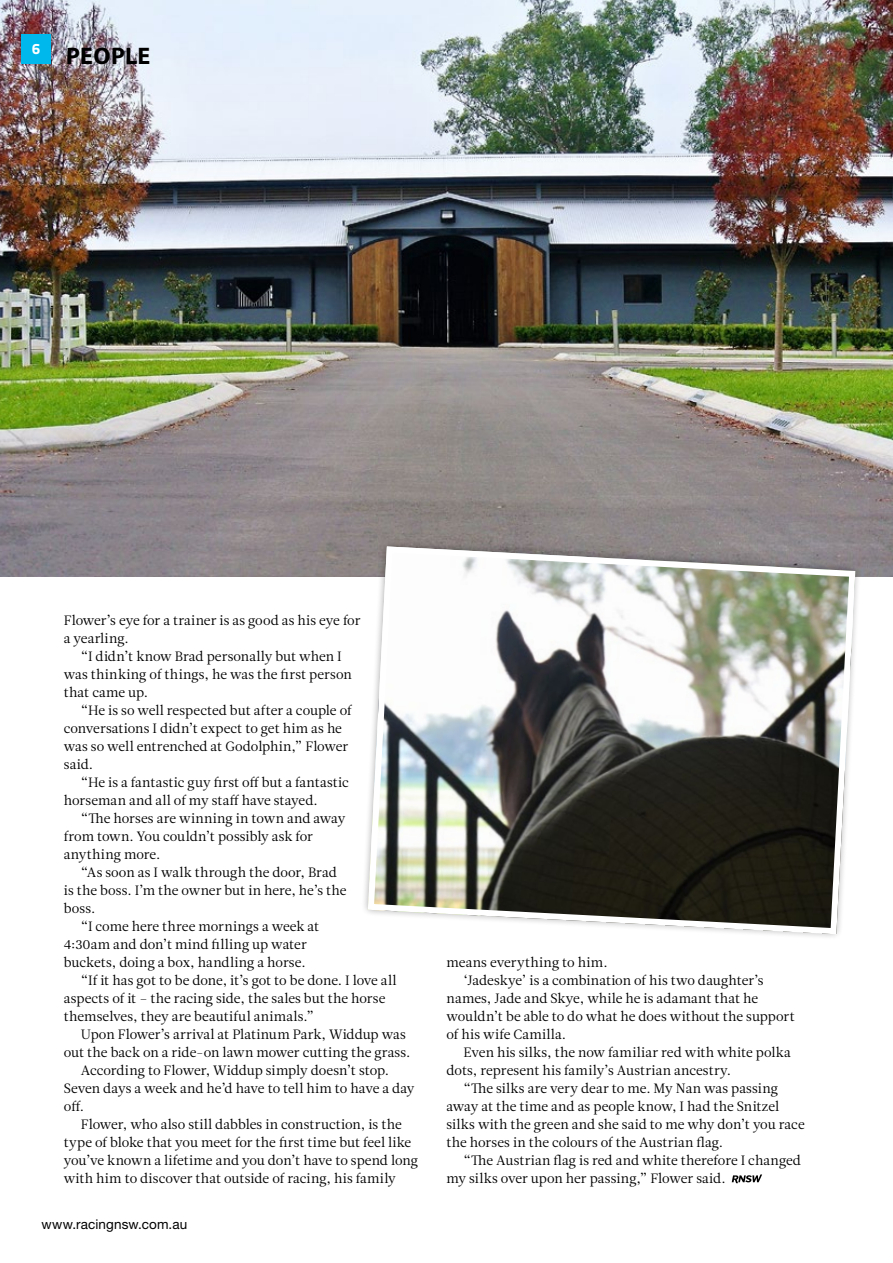
<style>
.page{position:relative;width:893px;height:1263px;background:#fff}
.page>*{position:absolute;margin:0;border:0;box-sizing:border-box;transform-origin:0 0}
.t1{font:700 24px "Myriad Pro";letter-spacing:.01em;color:#000}
.t2{font:15px "Titillium Text 14 L 999 wt";color:#fff}
.t3{font:13.5px/18px "Leitura News Roman 1";color:#000}
.t4{font:13.5px "Helvetica Neue LT Std";letter-spacing:.01em;color:#000}
.t5{font:13.5px "Leitura News Roman 1";letter-spacing:.02em;color:#000}
</style>
<div class="page">
<img style="left:0;top:0;width:893px;height:577px">
<svg style="left:732px;top:1174px;width:30px;height:9px"></svg>
<div style="left:21px;top:34px;width:30px;height:30px;background:#00b8ec"></div>
<svg style="left:360px;top:538px;width:503px;height:369px"></svg>
<img style="left:365px;top:543px;width:493px;height:394px">
<p class="t2" style="left:32px;top:40px;width:9px">6</p>
<h1 class="t1" style="left:66px;top:40px;width:86px">PEOPLE</h1>
<p class="t3" style="left:64px;top:612px;width:298px">Flower’s eye for a trainer is as good as his eye for a yearling.</p>
<p class="t3" style="left:64px;top:648px;width:290px;text-indent:17px">“I didn’t know Brad personally but when I was thinking of things, he was the first person that came up.</p>
<p class="t3" style="left:64px;top:702px;width:289px;text-indent:17px">“He is so well respected but after a couple of conversations I didn’t expect to get him as he was so well entrenched at Godolphin,” Flower said.</p>
<p class="t3" style="left:64px;top:774px;width:287px;text-indent:17px">“He is a fantastic guy first off but a fantastic horseman and all of my staff have stayed.</p>
<p class="t3" style="left:64px;top:810px;width:283px;text-indent:17px">“The horses are winning in town and away from town. You couldn’t possibly ask for anything more.</p>
<p class="t3" style="left:81px;top:864px;width:258px">“As soon as I walk through the door, Brad</p>
<p class="t3" style="left:64px;top:882px;width:284px">is the boss. I’m the owner but in here, he’s the</p>
<p class="t3" style="left:64px;top:900px;width:33px">boss.</p>
<p class="t3" style="left:81px;top:918px;width:240px">“I come here three mornings a week at</p>
<p class="t3" style="left:64px;top:936px;width:245px">4:30am and don’t mind filling up water</p>
<p class="t3" style="left:64px;top:954px;width:243px">buckets, doing a box, handling a horse.</p>
<p class="t3" style="left:81px;top:972px;width:317px">“If it has got to be done, it’s got to be done. I love all</p>
<p class="t3" style="left:64px;top:989px;width:323px">aspects of it – the racing side, the sales but the horse</p>
<p class="t3" style="left:64px;top:1007px;width:252px">themselves, they are beautiful animals.”</p>
<p class="t3" style="left:81px;top:1025px;width:326px">Upon Flower’s arrival at Platinum Park, Widdup was</p>
<p class="t3" style="left:64px;top:1043px;width:348px">out the back on a ride-on lawn mower cutting the grass.</p>
<p class="t3" style="left:81px;top:1061px;width:310px">According to Flower, Widdup simply doesn’t stop.</p>
<p class="t3" style="left:64px;top:1079px;width:352px">Seven days a week and he’d have to tell him to have a day</p>
<p class="t3" style="left:64px;top:1097px;width:22px">off.</p>
<p class="t3" style="left:81px;top:1115px;width:322px">Flower, who also still dabbles in construction, is the</p>
<p class="t3" style="left:64px;top:1133px;width:349px">type of bloke that you meet for the first time but feel like</p>
<p class="t3" style="left:64px;top:1151px;width:356px">you’ve known a lifetime and you don’t have to spend long</p>
<p class="t3" style="left:64px;top:1169px;width:334px">with him to discover that outside of racing, his family</p>
<p class="t4" style="left:41px;top:1216px;width:147px">www.racingnsw.com.au</p>
<p class="t3" style="left:446px;top:953px;width:163px">means everything to him.</p>
<p class="t3" style="left:463px;top:971px;width:302px">‘Jadeskye’ is a combination of his two daughter’s</p>
<p class="t3" style="left:446px;top:989px;width:313px">names, Jade and Skye, while he is adamant that he</p>
<p class="t3" style="left:446px;top:1007px;width:350px">wouldn’t be able to do what he does without the support</p>
<p class="t5" style="left:446px;top:1026px;width:121px">of his wife Camilla.</p>
<p class="t3" style="left:463px;top:1043px;width:329px">Even his silks, the now familiar red with white polka</p>
<p class="t3" style="left:446px;top:1061px;width:286px">dots, represent his family’s Austrian ancestry.</p>
<p class="t3" style="left:463px;top:1079px;width:316px">“The silks are very dear to me. My Nan was passing</p>
<p class="t3" style="left:446px;top:1097px;width:334px">away at the time and as people know, I had the Snitzel</p>
<p class="t3" style="left:446px;top:1115px;width:360px">silks with the green and she said to me why don’t you race</p>
<p class="t3" style="left:446px;top:1133px;width:278px">the horses in the colours of the Austrian flag.</p>
<p class="t3" style="left:463px;top:1151px;width:339px">“The Austrian flag is red and white therefore I changed</p>
<p class="t3" style="left:446px;top:1169px;width:281px">my silks over upon her passing,” Flower said.</p>
</div>
